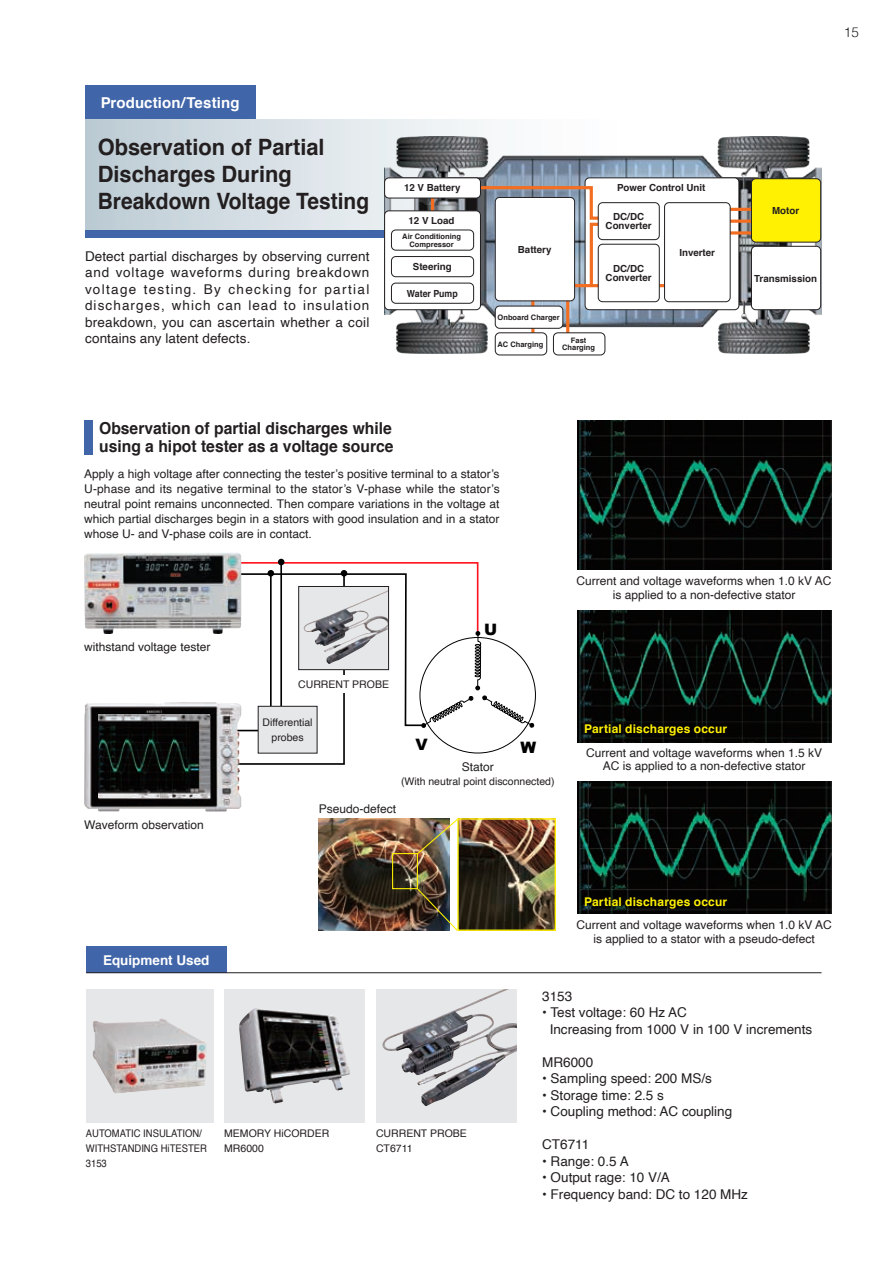
<style>
.page{position:relative;width:893px;height:1263px;background:#fff}
.page>*{position:absolute;margin:0;border:0;box-sizing:border-box;transform-origin:0 0}
.t1{font:700 22.5px/27px "Helvetica";color:#231f20}
.t2{font:700 16.5px/18px "Helvetica";color:#231f20;scale:.95 1}
.t3{font:900 15.75px "Arial";color:#000}
.t4{font:700 15px "Helvetica";letter-spacing:.005em;color:#fff}
.t5{font:13.5px/16.5px "Helvetica";color:#231f20;text-align:justify}
.t6{font:700 13.5px "Helvetica";color:#fff}
.t7{font:300 13.5px "Helvetica";color:#231f20}
.t8{font:12px/15px "Helvetica";color:#231f20;text-align:center}
.t9{font:700 12px "Helvetica";letter-spacing:.015em;color:#fff101}
.t10{font:10.5px/15px "Helvetica";color:#231f20}
.t11{font:10.5px/15px "Helvetica";color:#231f20;scale:.9 1}
.t12{font:700 9.75px/9px "Helvetica";color:#231f20;text-align:center}
.t13{font:700 9.75px "Helvetica";color:#231f20;scale:.9 1}
.t14{font:700 7.5px/7.5px "Helvetica";color:#231f20;text-align:center}
</style>
<div class="page">
<div style="left:85px;top:85px;width:170px;height:34px;background:#4065a9"></div>
<div style="left:86px;top:946px;width:140px;height:27px;background:#4065a9"></div>
<div style="left:84px;top:420px;width:9px;height:35px;background:#4065a9"></div>
<div style="left:85px;top:119px;width:736px;height:119px;background:linear-gradient(to right,#c6d3da,#fff)"></div>
<div style="left:85px;top:230px;width:358px;height:8px;background:#4065a9"></div>
<svg style="left:241px;top:559px;width:294px;height:206px"></svg>
<img style="left:84px;top:553px;width:157px;height:81px">
<img style="left:84px;top:702px;width:157px;height:110px">
<img style="left:99px;top:714px;width:111px;height:84px">
<img style="left:577px;top:782px;width:255px;height:131px">
<img style="left:577px;top:420px;width:255px;height:149px">
<img style="left:577px;top:610px;width:255px;height:132px">
<div style="left:299px;top:586px;width:90px;height:84px;background:#e6e7e9"></div>
<img style="left:304px;top:592px;width:81px;height:60px">
<div style="left:298px;top:586px;width:91px;height:84px;border:1px solid #231f20"></div>
<div style="left:258px;top:706px;width:59px;height:47px;background:#e6e7e9"></div>
<img style="left:459px;top:820px;width:95px;height:109px">
<div style="left:457px;top:818px;width:99px;height:113px;border:1px solid #fff101"></div>
<img style="left:319px;top:818px;width:131px;height:113px">
<div style="left:392px;top:853px;width:26px;height:36px;border:1px solid #fff101"></div>
<img style="left:416px;top:818px;width:44px;height:37px">
<svg style="left:416px;top:887px;width:43px;height:44px"></svg>
<div style="left:86px;top:989px;width:127px;height:133px;background:#e6e7e9"></div>
<img style="left:93px;top:1018px;width:114px;height:75px">
<hr style="left:86px;top:972px;width:735px;height:1px;background:#231f20">
<div style="left:224px;top:989px;width:141px;height:133px;background:#e6e7e9"></div>
<img style="left:239px;top:1008px;width:111px;height:95px">
<div style="left:376px;top:989px;width:141px;height:133px;background:#e6e7e9"></div>
<img style="left:382px;top:989px;width:121px;height:96px">
<img style="left:384px;top:136px;width:437px;height:218px">
<div style="left:585px;top:178px;width:154px;height:132px;background:#fff;border-radius:4px"></div>
<div style="left:585px;top:177px;width:154px;height:133px;border:1px solid #231f20;border-radius:4px"></div>
<hr style="left:725px;top:208px;width:61px;height:3px;background:#f36e21">
<hr style="left:725px;top:220px;width:61px;height:3px;background:#f36e21">
<svg style="left:731px;top:231px;width:20px;height:4px"></svg>
<hr style="left:562px;top:284px;width:112px;height:3px;background:#f36e21">
<hr style="left:531px;top:250px;width:3px;height:104px;background:#f36e21">
<hr style="left:566px;top:244px;width:3px;height:109px;background:#f36e21">
<div style="left:495px;top:306px;width:68px;height:22px;background:#fff;border-radius:4px"></div>
<div style="left:495px;top:306px;width:68px;height:23px;border:1px solid #231f20;border-radius:4px"></div>
<div style="left:495px;top:197px;width:80px;height:104px;background:#fff;border-radius:4px"></div>
<div style="left:495px;top:197px;width:80px;height:104px;border:1px solid #231f20;border-radius:4px"></div>
<div style="left:751px;top:246px;width:70px;height:64px;background:#fff;border-radius:4px"></div>
<div style="left:751px;top:246px;width:70px;height:64px;border:1px solid #231f20;border-radius:4px"></div>
<div style="left:751px;top:179px;width:70px;height:63px;background:#fff101;border-radius:4px"></div>
<div style="left:751px;top:178px;width:70px;height:65px;border:1px solid #231f20;border-radius:4px"></div>
<div style="left:495px;top:333px;width:52px;height:22px;background:#fff;border-radius:5px"></div>
<div style="left:495px;top:332px;width:52px;height:23px;border:1px solid #231f20;border-radius:5px"></div>
<div style="left:553px;top:333px;width:52px;height:22px;background:#fff;border-radius:5px"></div>
<div style="left:553px;top:332px;width:52px;height:23px;border:1px solid #231f20;border-radius:5px"></div>
<svg style="left:464px;top:184px;width:139px;height:105px"></svg>
<hr style="left:431px;top:192px;width:3px;height:21px;background:#f36e21">
<div style="left:385px;top:211px;width:95px;height:99px;background:#fff;border-radius:4px"></div>
<div style="left:384px;top:210px;width:97px;height:100px;border:1px solid #231f20;border-radius:4px"></div>
<div style="left:391px;top:230px;width:83px;height:21px;border:1px solid #231f20;border-radius:4px"></div>
<div style="left:391px;top:256px;width:83px;height:21px;border:1px solid #231f20;border-radius:4px"></div>
<div style="left:391px;top:283px;width:83px;height:21px;border:1px solid #231f20;border-radius:4px"></div>
<div style="left:385px;top:178px;width:95px;height:20px;background:#fff;border-radius:4px"></div>
<div style="left:384px;top:177px;width:97px;height:21px;border:1px solid #231f20;border-radius:4px"></div>
<div style="left:598px;top:244px;width:61px;height:58px;background:#fff;border-radius:4px"></div>
<div style="left:598px;top:244px;width:62px;height:58px;border:1px solid #231f20;border-radius:4px"></div>
<div style="left:664px;top:203px;width:66px;height:99px;background:#fff;border-radius:4px"></div>
<div style="left:664px;top:202px;width:67px;height:100px;border:1px solid #231f20;border-radius:4px"></div>
<div style="left:598px;top:203px;width:61px;height:37px;background:#fff;border-radius:4px"></div>
<div style="left:598px;top:202px;width:62px;height:38px;border:1px solid #231f20;border-radius:4px"></div>
<p class="t4" style="left:101px;top:90px;width:140px">Production/Testing</p>
<h1 class="t1" style="left:98px;top:134px;width:273px">Observation of Partial<br>Discharges During<br>Breakdown Voltage Testing</h1>
<p class="t5" style="left:85px;top:248px;width:286px">Detect partial discharges by observing current and voltage waveforms during breakdown voltage testing. By checking for partial discharges, which can lead to insulation breakdown, you can ascertain whether a coil contains any latent defects.</p>
<p class="t12" style="left:404px;top:184px;width:58px">12 V Battery</p>
<p class="t12" style="left:408px;top:216px;width:48px">12 V Load</p>
<p class="t14" style="left:402px;top:233px;width:60px">Air Conditioning<br>Compressor</p>
<p class="t12" style="left:413px;top:262px;width:41px">Steering</p>
<p class="t13" style="left:407px;top:285px;width:58px">Water Pump</p>
<p class="t12" style="left:518px;top:245px;width:35px">Battery</p>
<p class="t12" style="left:617px;top:183px;width:90px">Power Control Unit</p>
<p class="t12" style="left:606px;top:212px;width:48px">DC/DC<br>Converter</p>
<p class="t12" style="left:606px;top:264px;width:48px">DC/DC<br>Converter</p>
<p class="t12" style="left:679px;top:248px;width:37px">Inverter</p>
<p class="t14" style="left:498px;top:314px;width:64px">Onboard Charger</p>
<p class="t14" style="left:497px;top:340px;width:47px">AC Charging</p>
<p class="t14" style="left:562px;top:337px;width:34px">Fast<br>Charging</p>
<p class="t7" style="left:844px;top:21px;width:17px">15</p>
<p class="t12" style="left:772px;top:206px;width:29px">Motor</p>
<p class="t12" style="left:754px;top:274px;width:64px">Transmission</p>
<h2 class="t2" style="left:99px;top:420px;width:311px">Observation of partial discharges while using a hipot tester as a voltage source</h2>
<p class="t8" style="left:84px;top:466px;width:417px;text-align:justify">Apply a high voltage after connecting the tester’s positive terminal to a stator’s U-phase and its negative terminal to the stator’s V-phase while the stator’s neutral point remains unconnected. Then compare variations in the voltage at which partial discharges begin in a stators with good insulation and in a stator whose U- and V-phase coils are in contact.</p>
<p class="t8" style="left:84px;top:639px;width:128px">withstand voltage tester</p>
<p class="t8" style="left:84px;top:817px;width:121px">Waveform observation</p>
<h3 class="t3" style="left:484px;top:618px;width:15px">U</h3>
<p class="t10" style="left:298px;top:677px;width:92px">CURRENT PROBE</p>
<p class="t10" style="left:263px;top:715px;width:51px;text-align:center">Differential probes</p>
<h3 class="t3" style="left:416px;top:733px;width:14px">V</h3>
<h3 class="t3" style="left:520px;top:735px;width:17px">W</h3>
<p class="t8" style="left:462px;top:760px;width:34px">Stator</p>
<p class="t10" style="left:401px;top:774px;width:155px">(With neutral point disconnected)</p>
<p class="t8" style="left:319px;top:802px;width:79px">Pseudo-defect</p>
<p class="t8" style="left:577px;top:575px;width:256px;line-height:13.5px">Current and voltage waveforms when 1.0 kV AC is applied to a non-defective stator</p>
<p class="t9" style="left:584px;top:719px;width:145px">Partial discharges occur</p>
<p class="t8" style="left:586px;top:746px;width:238px;line-height:13.5px">Current and voltage waveforms when 1.5 kV<br>AC is applied to a non-defective stator</p>
<p class="t6" style="left:103px;top:949px;width:108px">Equipment Used</p>
<p class="t9" style="left:584px;top:892px;width:145px">Partial discharges occur</p>
<p class="t8" style="left:576px;top:918px;width:257px;line-height:13.5px">Current and voltage waveforms when 1.0 kV AC is applied to a stator with a pseudo-defect</p>
<p class="t11" style="left:86px;top:1126px;width:136px">AUTOMATIC INSULATION/<br>WITHSTANDING HiTESTER<br>3153</p>
<p class="t10" style="left:224px;top:1126px;width:107px">MEMORY HiCORDER<br>MR6000</p>
<p class="t10" style="left:376px;top:1126px;width:92px">CURRENT PROBE<br>CT6711</p>
<p class="t5" style="left:542px;top:988px;width:32px">3153</p>
<p class="t5" style="left:550px;top:1004px;width:264px;text-indent:-8px">• Test voltage: 60 Hz AC<br>Increasing from 1000 V in 100 V increments</p>
<p class="t5" style="left:542px;top:1054px;width:53px">MR6000</p>
<p class="t5" style="left:542px;top:1070px;width:171px">• Sampling speed: 200 MS/s</p>
<p class="t5" style="left:542px;top:1087px;width:123px">• Storage time: 2.5 s</p>
<p class="t5" style="left:542px;top:1103px;width:192px">• Coupling method: AC coupling</p>
<p class="t5" style="left:542px;top:1136px;width:49px">CT6711</p>
<p class="t5" style="left:542px;top:1153px;width:88px">• Range: 0.5 A</p>
<p class="t5" style="left:542px;top:1169px;width:129px">• Output rage: 10 V/A</p>
<p class="t5" style="left:542px;top:1186px;width:207px">• Frequency band: DC to 120 MHz</p>
</div>
